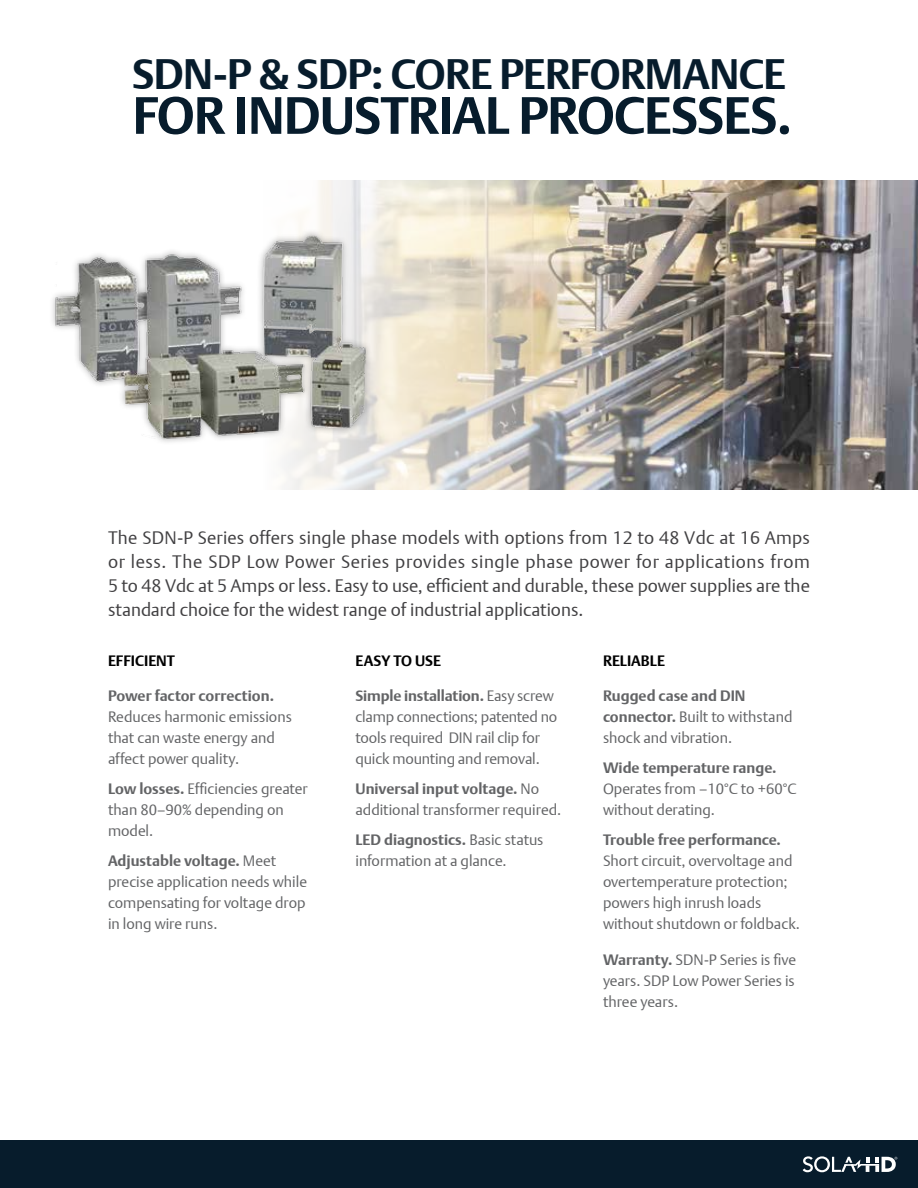
<style>
.page{position:relative;width:918px;height:1188px;background:#fff}
.page>*{position:absolute;margin:0;border:0;box-sizing:border-box;transform-origin:0 0}
.t1{font:700 51.9px "DTL Argo T";letter-spacing:-.015em;color:#071c2c}
.t2{font:700 42.45px "DTL Argo T";letter-spacing:-.015em;color:#071c2c}
.t3{font:18px/24px "DTL Argo T Light";color:#414042;text-align:justify}
.t4{font:15px/21px "DTL Argo T Light";color:#636466}
.t5{font:700 15px "DTL Argo T";color:#636466}
.t6{font:700 15px "DTL Argo T";color:#000}
.s1{font-family:"DTL Argo T";font-weight:700}
.s2{font-family:"DTL Argo T Light";font-weight:400}
</style>
<div class="page">
<img style="left:864px;top:181px;width:54px;height:308px">
<img style="left:284px;top:180px;width:580px;height:310px">
<div style="left:49px;top:228px;width:324px;height:218px;background:#000;opacity:.35"></div>
<img style="left:49px;top:233px;width:329px;height:212px">
<div style="left:0;top:1141px;width:918px;height:47px;background:#071c2c"></div>
<svg style="left:803px;top:1156px;width:94px;height:16px"></svg>
<h2 class="t2" style="left:132px;top:49px;width:631px">SDN -P &amp; SDp: core performance</h2>
<h1 class="t1" style="left:133px;top:85px;width:510px">for Industrial processes</h1>
<h1 class="t1" style="left:777px;top:85px;width:17px">.</h1>
<p class="t3" style="left:108px;top:525px;width:704px">The SDN-P Series offers single phase models with options from 12 to 48 Vdc at 16 Amps or less. The SDP Low Power Series provides single phase power for applications from 5 to 48 Vdc at 5 Amps or less. Easy to use, efficient and durable, these power supplies are the standard choice for the widest range of industrial applications.</p>
<p class="t6" style="left:108px;top:652px;width:59px">EFFICIENT</p>
<p class="t5" style="left:108px;top:687px;width:168px">Power factor correction.</p>
<p class="t4" style="left:108px;top:706px;width:185px">Reduces harmonic emissions that can waste energy and affect power quality.</p>
<p class="t4" style="left:108px;top:778px;width:201px"><span class="s1">Low losses.</span> Efficiencies greater than 80–90% depending on model.</p>
<p class="t5" style="left:108px;top:851px;width:170px">Adjustable voltage. <span class="s2">Meet</span></p>
<p class="t4" style="left:108px;top:871px;width:201px;text-align:justify">precise application needs while compensating for voltage drop in long wire runs.</p>
<p class="t6" style="left:356px;top:652px;width:87px">EASY TO USE</p>
<p class="t5" style="left:356px;top:687px;width:200px">Simple installation. <span class="s2">Easy screw</span></p>
<p class="t4" style="left:356px;top:706px;width:203px">clamp connections; patented no tools required DIN rail clip for quick mounting and removal.</p>
<p class="t5" style="left:356px;top:779px;width:185px">Universal input voltage. <span class="s2">No</span></p>
<p class="t4" style="left:356px;top:799px;width:207px">additional transformer required.</p>
<p class="t5" style="left:356px;top:830px;width:189px">LED diagnostics. <span class="s2">Basic status</span></p>
<p class="t4" style="left:356px;top:850px;width:153px">information at a glance.</p>
<p class="t6" style="left:603px;top:652px;width:63px">RELIABLE</p>
<p class="t5" style="left:603px;top:687px;width:126px">Rugged case and DIN</p>
<p class="t4" style="left:603px;top:706px;width:191px"><span class="s1">connector.</span> Built to withstand shock and vibration.</p>
<p class="t5" style="left:603px;top:758px;width:175px">Wide temperature range.</p>
<p class="t4" style="left:603px;top:778px;width:195px">Operates from –10°C to +60°C without derating.</p>
<p class="t5" style="left:603px;top:830px;width:179px">Trouble free performance.</p>
<p class="t4" style="left:603px;top:850px;width:198px">Short circuit, overvoltage and overtemperature protection; powers high inrush loads without shutdown or foldback.</p>
<p class="t4" style="left:603px;top:949px;width:195px;text-align:justify"><span class="s1">Warranty.</span> SDN-P Series is five years. SDP Low Power Series is three years.</p>
</div>
